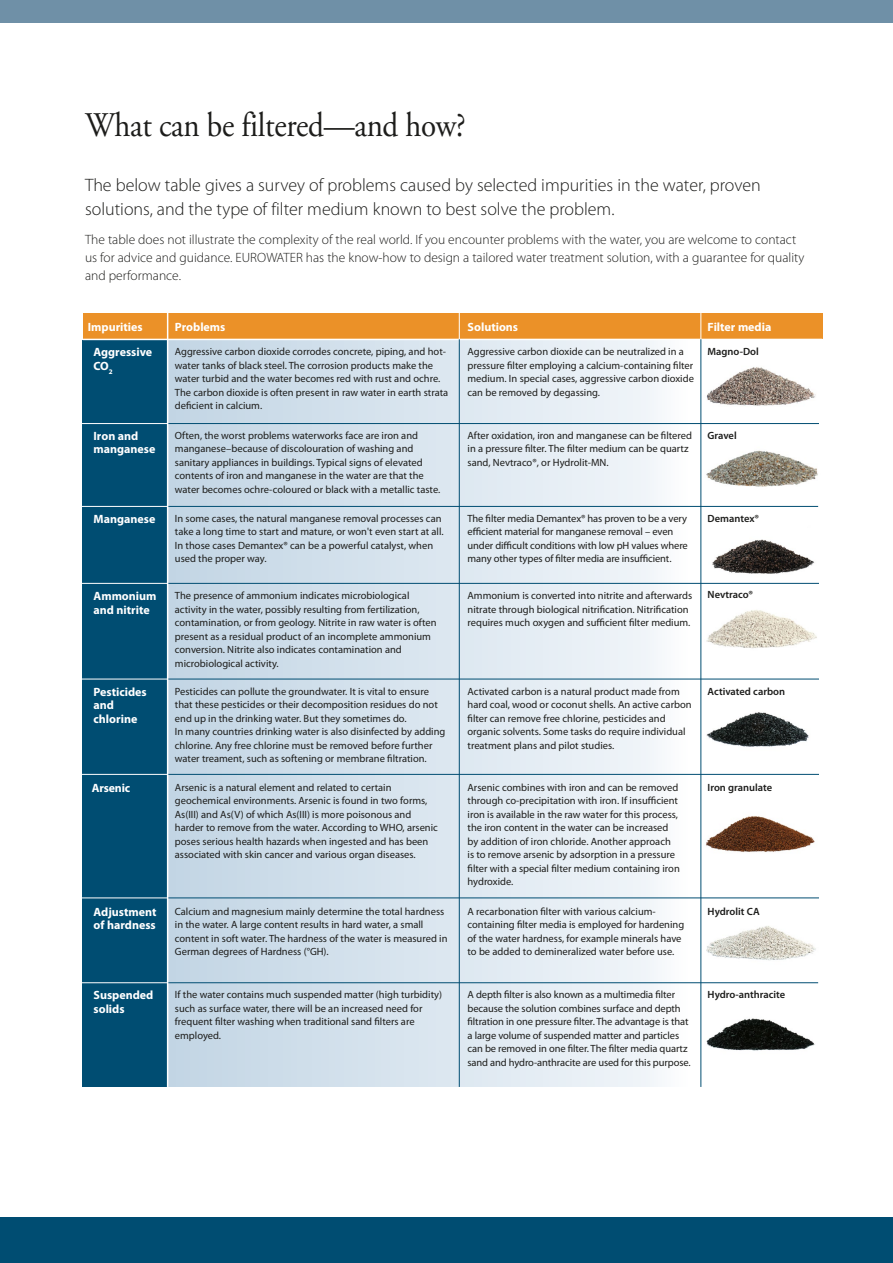
<style>
.page{position:relative;width:893px;height:1263px;background:#fff}
.page>*{position:absolute;margin:0;border:0;box-sizing:border-box;transform-origin:0 0}
.t1{font:34.5px "Adobe Garamond Pro";letter-spacing:-.01em;color:#1d1d1b;scale:.9 1}
.t2{font:300 18px/24px "Myriad Pro";color:#1d1d1b}
.t3{font:300 13.5px/18px "Myriad Pro";color:#1d1d1b}
.t4{font:700 12px/13.5px "Myriad Pro";color:#fff}
.t5{font:10.5px/13.5px "Myriad Pro";color:#1d1d1b}
.t6{font:600 10.5px "Myriad Pro";color:#1d1d1b}
</style>
<div class="page">
<div style="left:83px;top:313px;width:739px;height:26px;background:#eb9128"></div>
<div style="left:0;top:0;width:893px;height:23px;background:#6f90a7"></div>
<div style="left:0;top:1217px;width:893px;height:46px;background:#004d72"></div>
<div style="left:83px;top:340px;width:84px;height:747px;background:#004d72"></div>
<div style="left:167px;top:340px;width:535px;height:747px;background:linear-gradient(to right,#c0d4e3,#f7f9fc)"></div>
<hr style="left:459px;top:310px;width:1px;height:33px;background:#fff">
<svg style="left:700px;top:313px;width:1px;height:26px"></svg>
<hr style="left:167px;top:312px;width:1px;height:775px;background:#fff">
<hr style="left:459px;top:339px;width:1px;height:748px;background:#004d72">
<hr style="left:700px;top:339px;width:1px;height:748px;background:#004d72">
<img style="left:706px;top:367px;width:110px;height:39px">
<hr style="left:80px;top:679px;width:88px;height:1px;background:#fff">
<hr style="left:168px;top:679px;width:651px;height:1px;background:#004d72">
<img style="left:706px;top:712px;width:103px;height:35px">
<hr style="left:80px;top:774px;width:88px;height:1px;background:#fff">
<hr style="left:168px;top:774px;width:651px;height:1px;background:#004d72">
<img style="left:706px;top:816px;width:109px;height:36px">
<hr style="left:81px;top:423px;width:87px;height:1px;background:#fff">
<hr style="left:168px;top:423px;width:651px;height:1px;background:#004d72">
<img style="left:706px;top:450px;width:112px;height:37px">
<hr style="left:79px;top:897px;width:88px;height:1px;background:#fff">
<hr style="left:168px;top:897px;width:651px;height:1px;background:#004d72">
<img style="left:707px;top:926px;width:109px;height:35px">
<hr style="left:78px;top:982px;width:90px;height:1px;background:#fff">
<hr style="left:168px;top:982px;width:650px;height:1px;background:#004d72">
<img style="left:706px;top:1018px;width:109px;height:33px">
<hr style="left:78px;top:506px;width:90px;height:1px;background:#fff">
<hr style="left:168px;top:506px;width:650px;height:1px;background:#004d72">
<img style="left:706px;top:539px;width:112px;height:44px">
<hr style="left:80px;top:583px;width:88px;height:1px;background:#fff">
<hr style="left:168px;top:583px;width:651px;height:1px;background:#004d72">
<img style="left:706px;top:610px;width:111px;height:39px">
<p class="t1" style="left:85px;top:104px;width:425px">What can be filtered—and how?</p>
<p class="t2" style="left:85px;top:173px;width:677px">The below table gives a survey of problems caused by selected impurities in the water, proven solutions, and the type of filter medium known to best solve the problem.</p>
<p class="t3" style="left:85px;top:230px;width:721px">The table does not illustrate the complexity of the real world. If you encounter problems with the water, you are welcome to contact us for advice and guidance. EUROWATER has the know-how to design a tailored water treatment solution, with a guarantee for quality and performance.</p>
<p class="t4" style="left:88px;top:321px;width:56px">Impurities</p>
<p class="t4" style="left:468px;top:321px;width:52px">Solutions</p>
<p class="t4" style="left:708px;top:321px;width:65px">Filter media</p>
<p class="t4" style="left:175px;top:321px;width:52px">Problems</p>
<p class="t4" style="left:94px;top:346px;width:60px">Aggressive</p>
<p class="t4" style="left:94px;top:359px;width:21px">CO<sub>2</sub></p>
<p class="t4" style="left:94px;top:429px;width:46px">Iron and</p>
<p class="t4" style="left:94px;top:442px;width:63px">manganese</p>
<p class="t5" style="left:175px;top:345px;width:275px">Aggressive carbon dioxide corrodes concrete, piping, and hot&shy;water tanks of black steel. The corrosion products make the water turbid and the water becomes red with rust and ochre.<br>The carbon dioxide is often present in raw water in earth strata deficient in calcium.</p>
<p class="t5" style="left:468px;top:345px;width:228px">Aggressive carbon dioxide can be neutralized in a pressure filter employing a calcium-containing filter medium. In special cases, aggressive carbon dioxide can be removed by degassing.</p>
<p class="t6" style="left:708px;top:346px;width:53px">Magno-Dol</p>
<p class="t5" style="left:175px;top:428px;width:267px">Often, the worst problems waterworks face are iron and manganese–because of discolouration of washing and sanitary appliances in buildings. Typical signs of elevated contents of iron and manganese in the water are that the water becomes ochre-coloured or black with a metallic taste.</p>
<p class="t5" style="left:468px;top:428px;width:226px">After oxidation, iron and manganese can be filtered in a pressure filter. The filter medium can be quartz sand, Nevtraco®, or Hydrolit-MN.</p>
<p class="t6" style="left:708px;top:429px;width:31px">Gravel</p>
<p class="t4" style="left:94px;top:512px;width:63px">Manganese</p>
<p class="t5" style="left:468px;top:512px;width:222px">The filter media Demantex® has proven to be a very efficient material for manganese removal – even under difficult conditions with low pH values where many other types of filter media are insufficient.</p>
<p class="t5" style="left:175px;top:512px;width:268px">In some cases, the natural manganese removal processes can</p>
<p class="t6" style="left:708px;top:512px;width:53px">Demantex®</p>
<p class="t5" style="left:175px;top:525px;width:270px">take a long time to start and mature, or won't even start at all.<br>In those cases Demantex® can be a powerful catalyst, when used the proper way.</p>
<p class="t5" style="left:175px;top:589px;width:263px">The presence of ammonium indicates microbiological activity in the water, possibly resulting from fertilization, contamination, or from geology. Nitrite in raw water is often present as a residual product of an incomplete ammonium conversion. Nitrite also indicates contamination and microbiological activity.</p>
<p class="t5" style="left:468px;top:589px;width:226px">Ammonium is converted into nitrite and afterwards</p>
<p class="t6" style="left:708px;top:588px;width:47px">Nevtraco®</p>
<p class="t4" style="left:94px;top:590px;width:64px">Ammonium</p>
<p class="t4" style="left:94px;top:603px;width:58px">and nitrite</p>
<p class="t5" style="left:468px;top:602px;width:224px">nitrate through biological nitrification. Nitrification requires much oxygen and sufficient filter medium.</p>
<p class="t4" style="left:94px;top:685px;width:55px">Pesticides</p>
<p class="t4" style="left:94px;top:698px;width:45px">and chlorine</p>
<p class="t5" style="left:175px;top:684px;width:264px">Pesticides can pollute the groundwater. It is vital to ensure that these pesticides or their decomposition residues do not end up in the drinking water. But they sometimes do.</p>
<p class="t5" style="left:175px;top:725px;width:272px">In many countries drinking water is also disinfected by adding chlorine. Any free chlorine must be removed before further water treament, such as softening or membrane filtration.</p>
<p class="t5" style="left:468px;top:684px;width:214px">Activated carbon is a natural product made from</p>
<p class="t6" style="left:708px;top:685px;width:79px">Activated carbon</p>
<p class="t5" style="left:468px;top:698px;width:226px">hard coal, wood or coconut shells. An active carbon filter can remove free chlorine, pesticides and organic solvents. Some tasks do require individual treatment plans and pilot studies.</p>
<p class="t4" style="left:92px;top:781px;width:40px">Arsenic</p>
<p class="t6" style="left:708px;top:781px;width:66px">Iron granulate</p>
<p class="t5" style="left:175px;top:780px;width:264px">Arsenic is a natural element and related to certain geochemical environments. Arsenic is found in two forms, As(III) and As(V) of which As(III) is more poisonous and harder to remove from the water. According to WHO, arsenic poses serious health hazards when ingested and has been associated with skin cancer and various organ diseases.</p>
<p class="t5" style="left:468px;top:780px;width:214px">Arsenic combines with iron and can be removed through co-precipitation with iron. If insufficient iron is available in the raw water for this process, the iron content in the water can be increased by addition of iron chloride. Another approach is to remove arsenic by adsorption in a pressure filter with a special filter medium containing iron hydroxide.</p>
<p class="t5" style="left:468px;top:904px;width:218px">A recarbonation filter with various calcium&shy;containing filter media is employed for hardening of the water hardness, for example minerals have to be added to demineralized water before use.</p>
<p class="t4" style="left:94px;top:905px;width:64px">Adjustment of hardness</p>
<p class="t5" style="left:175px;top:904px;width:271px">Calcium and magnesium mainly determine the total hardness</p>
<p class="t6" style="left:708px;top:905px;width:54px">Hydrolit CA</p>
<p class="t5" style="left:175px;top:918px;width:274px">in the water. A large content results in hard water, a small content in soft water. The hardness of the water is measured in<br>German degrees of Hardness (°GH).</p>
<p class="t4" style="left:94px;top:989px;width:61px">Suspended</p>
<p class="t4" style="left:94px;top:1002px;width:33px">solids</p>
<p class="t5" style="left:175px;top:988px;width:269px">If the water contains much suspended matter (high turbidity)</p>
<p class="t6" style="left:708px;top:989px;width:79px">Hydro-anthracite</p>
<p class="t5" style="left:175px;top:1001px;width:249px">such as surface water, there will be an increased need for frequent filter washing when traditional sand filters are employed.</p>
<p class="t5" style="left:468px;top:988px;width:225px">A depth filter is also known as a multimedia filter because the solution combines surface and depth filtration in one pressure filter. The advantage is that a large volume of suspended matter and particles can be removed in one filter. The filter media quartz sand and hydro-anthracite are used for this purpose.</p>
</div>
